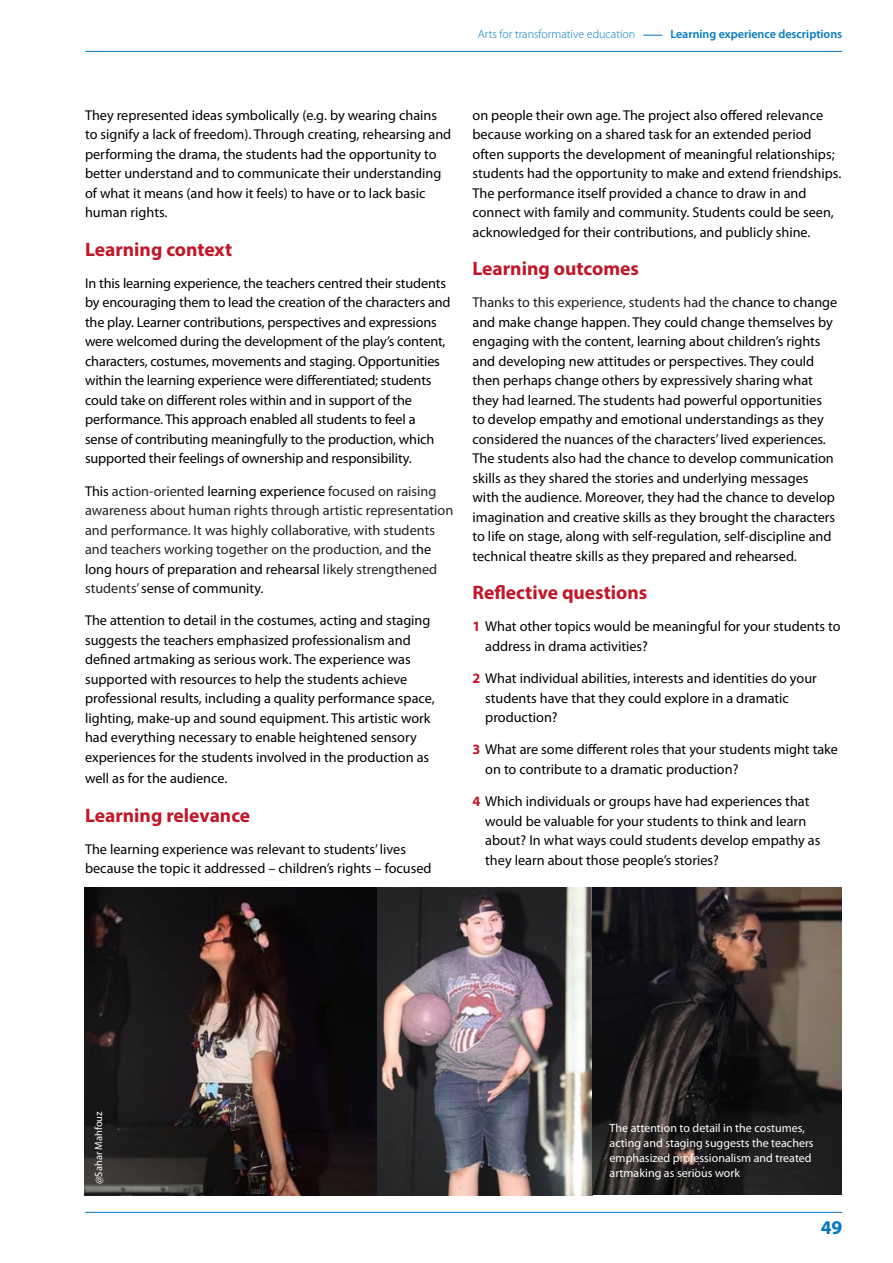
<style>
.page{position:relative;width:893px;height:1263px;background:#fff}
.page>*{position:absolute;margin:0;border:0;box-sizing:border-box;transform-origin:0 0}
.t1{font:700 19.5px "Myriad Pro";color:#c11728}
.t2{font:700 19.5px "Myriad Pro";color:#0078bf}
.t3{font:14.25px/19.5px "Myriad Pro";color:#000}
.t4{font:14.25px/19.5px "Myriad Pro";color:#222}
.t5{font:12px/15px "Myriad Pro";color:#fff}
.t6{font:300 12px "Myriad Pro";color:#0078bf}
.t7{font:600 12px "Myriad Pro";color:#0078bf}
.t8{font:10.5px "Myriad Pro";color:#fff}
.s1{color:#000}
.s2{color:#201f1e}
.s3{font-weight:700;color:#c11728}
</style>
<div class="page">
<hr style="left:85px;top:51px;width:757px;height:1px;background:#0078bf">
<svg style="left:643px;top:35px;width:19px;height:1px"></svg>
<hr style="left:85px;top:1212px;width:757px;height:1px;background:#0078bf">
<img style="left:84px;top:888px;width:758px;height:307px">
<p class="t6" style="left:478px;top:28px;width:159px">Arts for transformative education</p>
<p class="t7" style="left:670px;top:27px;width:173px">Learning experience descriptions</p>
<p class="t3" style="left:85px;top:105px;width:368px">They represented ideas symbolically (e.g. by wearing chains to signify a lack of freedom). Through creating, rehearsing and performing the drama, the students had the opportunity to better understand and to communicate their understanding of what it means (and how it feels) to have or to lack basic human rights.</p>
<h1 class="t1" style="left:85px;top:236px;width:149px">Learning context</h1>
<p class="t3" style="left:85px;top:273px;width:367px">In this learning experience, the teachers centred their students by encouraging them to lead the creation of the characters and the play. Learner contributions, perspectives and expressions were welcomed during the development of the play’s content, characters, costumes, movements and staging. Opportunities within the learning experience were differentiated; students could take on different roles within and in support of the performance. This approach enabled all students to feel a sense of contributing meaningfully to the production, which supported their feelings of ownership and responsibility.</p>
<p class="t4" style="left:85px;top:481px;width:370px"><span class="s1">This</span> action-oriented <span class="s1">learning experience</span> focused on raising awareness about human rights through artistic representation and performance. It was highly collaborative, with students and teachers working together on the production, and <span class="s1">the long hours of preparation and rehearsal</span> likely strengthened students’ <span class="s1">sense of community.</span></p>
<p class="t3" style="left:85px;top:610px;width:351px">The attention to detail in the costumes, acting and staging suggests the teachers emphasized professionalism and defined artmaking as serious work. The experience was supported with resources to help the students achieve professional results, including a quality performance space, lighting, make-up and sound equipment. This artistic work had everything necessary to enable heightened sensory experiences for the students involved in the production as</p>
<p class="t3" style="left:85px;top:769px;width:144px">well as for the audience.</p>
<h1 class="t1" style="left:85px;top:802px;width:167px">Learning relevance</h1>
<p class="t3" style="left:85px;top:839px;width:348px">The learning experience was relevant to students’ lives because the topic it addressed – children’s rights – focused</p>
<p class="t3" style="left:472px;top:105px;width:370px">on people their own age. The project also offered relevance because working on a shared task for an extended period often supports the development of meaningful relationships; students had the opportunity to make and extend friendships.<br>The performance itself provided a chance to draw in and connect with family and community. Students could be seen, acknowledged for their contributions, and publicly shine.</p>
<h1 class="t1" style="left:472px;top:256px;width:168px">Learning outcomes</h1>
<p class="t3" style="left:472px;top:293px;width:366px"><span class="s2">Thanks to this experience, students had the</span> chance to change and make change happen. They could change themselves by engaging with the content, learning about children’s rights and developing new attitudes or perspectives. They could then perhaps change others by expressively sharing what they had learned. The students had powerful opportunities to develop empathy and emotional understandings as they considered the nuances of the characters’ lived experiences.<br>The students also had the chance to develop communication skills as they shared the stories and underlying messages with the audience. Moreover, they had the chance to develop imagination and creative skills as they brought the characters to life on stage, along with self-regulation, self-discipline and technical theatre skills as they prepared and rehearsed.</p>
<h1 class="t1" style="left:472px;top:580px;width:176px">Reflective questions</h1>
<p class="t3" style="left:485px;top:617px;width:357px;text-indent:-13px"><span class="s3">1</span> What other topics would be meaningful for your students to address in drama activities?</p>
<p class="t3" style="left:485px;top:668px;width:333px;text-indent:-13px"><span class="s3">2</span> What individual abilities, interests and identities do your students have that they could explore in a dramatic production?</p>
<p class="t3" style="left:485px;top:740px;width:354px;text-indent:-13px"><span class="s3">3</span> What are some different roles that your students might take on to contribute to a dramatic production?</p>
<p class="t3" style="left:485px;top:791px;width:337px;text-indent:-13px"><span class="s3">4</span> Which individuals or groups have had experiences that would be valuable for your students to think and learn about? In what ways could students develop empathy as they learn about those people’s stories?</p>
<p class="t8" style="left:92px;top:1184px;width:74px;rotate:-90deg">@Sahar Mahfouz</p>
<p class="t5" style="left:610px;top:1120px;width:206px">The attention to detail in the costumes, acting and staging suggests the teachers emphasized professionalism and treated artmaking as serious work</p>
<h1 class="t2" style="left:821px;top:1215px;width:23px">49</h1>
</div>
